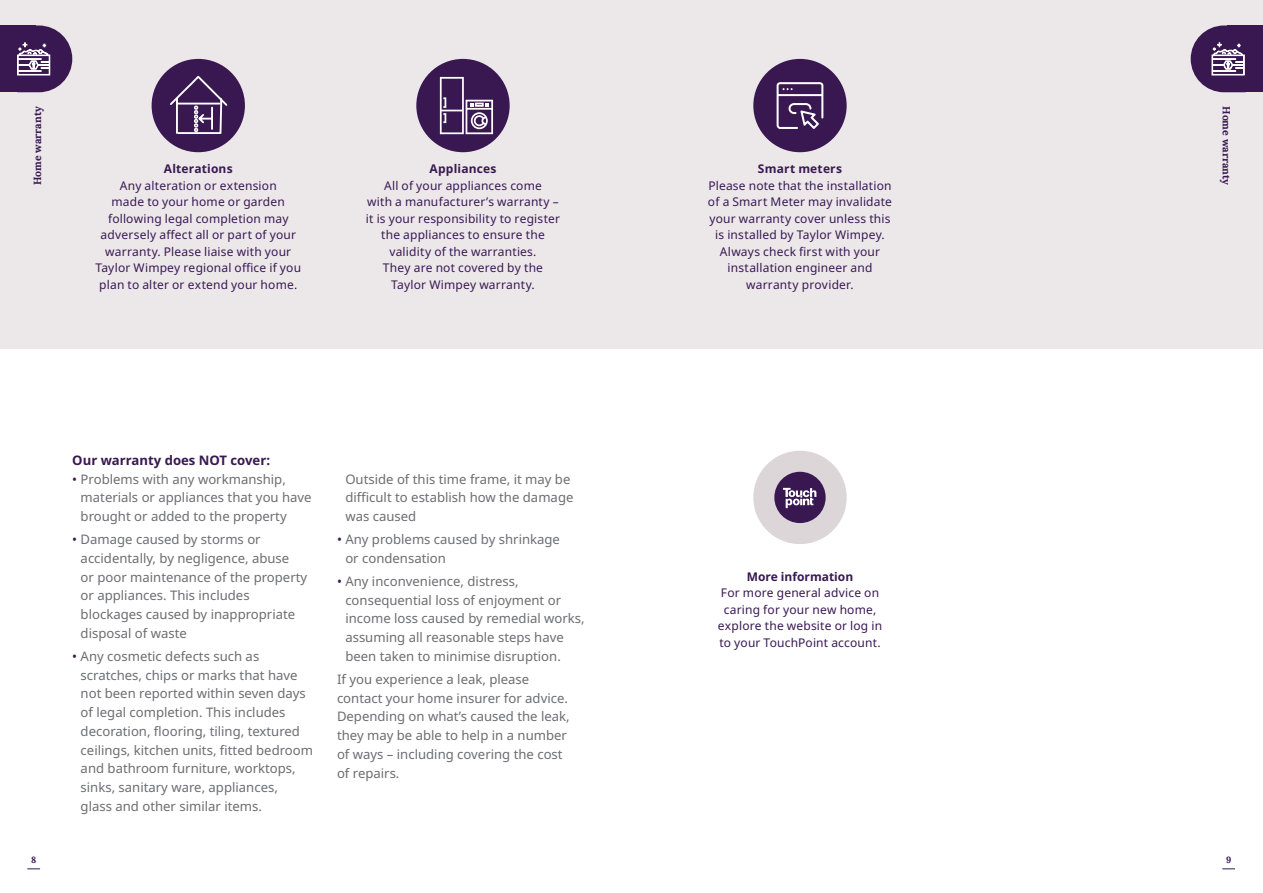
<style>
.page{position:relative;width:1263px;height:893px;background:#fff}
.page>*{position:absolute;margin:0;border:0;box-sizing:border-box;transform-origin:0 0}
.Main_copy_text{font:13.2px/18.8px "Noto Sans";color:#6c6d70}
.Body_copy_sub_heading{font:700 13.2px "Noto Sans";color:#391852}
.Main_copy_text-2{font:12px/16.5px "Noto Sans";letter-spacing:.015em;color:#391852;text-align:center}
.Body_copy_sub_heading-2{font:700 12px "Noto Sans";letter-spacing:.01em;color:#391852}
._1__Location_Header{font:700 10.5px "Lora";color:#391852}
.t1{font:700 9px "Lora";color:#391852}
.s1{color:#391852}
.s2{color:#fff}
</style>
<div class="page">
<div style="left:0;top:0;width:1263px;height:349px;background:#ece8ea"></div>
<div style="left:152px;top:59px;width:93px;height:93px;background:#391852;border-radius:50%"></div>
<svg style="left:170px;top:77px;width:58px;height:57px"></svg>
<div style="left:416px;top:59px;width:94px;height:93px;background:#391852;border-radius:50%"></div>
<div style="left:753px;top:59px;width:94px;height:93px;background:#391852;border-radius:50%"></div>
<svg style="left:440px;top:77px;width:53px;height:57px"></svg>
<svg style="left:777px;top:82px;width:46px;height:47px"></svg>
<div style="left:753px;top:451px;width:94px;height:93px;background:#ddd6d9;border-radius:50%"></div>
<div style="left:774px;top:472px;width:52px;height:51px;background:#391852;border-radius:50%"></div>
<svg style="left:783px;top:488px;width:33px;height:20px"></svg>
<div style="left:0;top:26px;width:36px;height:66px;background:#391852"></div>
<svg style="left:17px;top:26px;width:55px;height:66px"></svg>
<div style="left:1227px;top:26px;width:36px;height:66px;background:#391852"></div>
<svg style="left:1191px;top:26px;width:54px;height:66px"></svg>
<svg style="left:27px;top:868px;width:13px;height:1px"></svg>
<svg style="left:1222px;top:868px;width:13px;height:1px"></svg>
<p class="_1__Location_Header" style="left:29px;top:185px;width:80px;rotate:-90deg">Home warranty</p>
<p class="_1__Location_Header" style="left:1235px;top:106px;width:80px;rotate:90deg">Home warranty</p>
<p class="Body_copy_sub_heading-2" style="left:164px;top:160px;width:70px">Alterations</p>
<p class="Main_copy_text-2" style="left:95px;top:177px;width:207px">Any alteration or extension<br>made to your home or garden following legal completion may adversely affect all or part of your warranty. Please liaise with your<br>Taylor Wimpey regional office if you plan to alter or extend your home.</p>
<p class="Body_copy_sub_heading-2" style="left:430px;top:160px;width:68px">Appliances</p>
<p class="Main_copy_text-2" style="left:366px;top:177px;width:196px">All of your appliances come<br>with a manufacturer’s warranty – it is your responsibility to register the appliances to ensure the validity of the warranties.<br>They are not covered by the<br>Taylor Wimpey warranty.</p>
<p class="Body_copy_sub_heading-2" style="left:758px;top:160px;width:86px">Smart meters</p>
<p class="Main_copy_text-2" style="left:708px;top:177px;width:186px">Please note that the installation of a Smart Meter may invalidate your warranty cover unless this is installed by Taylor Wimpey.<br>Always check first with your installation engineer and warranty provider.</p>
<p class="Body_copy_sub_heading" style="left:72px;top:451px;width:199px">Our warranty does NOT cover:</p>
<p class="Main_copy_text" style="left:81px;top:470px;width:233px;text-indent:-8px"><span class="s1">•</span> Problems with any workmanship, materials or appliances that you have brought or added to the property</p>
<p class="Main_copy_text" style="left:81px;top:530px;width:228px;text-indent:-8px"><span class="s1">•</span> Damage caused by storms or accidentally, by negligence, abuse<br>or poor maintenance of the property or appliances. This includes blockages caused by inappropriate disposal of waste</p>
<p class="Main_copy_text" style="left:81px;top:647px;width:234px;text-indent:-8px"><span class="s1">•</span> Any cosmetic defects such as scratches, chips or marks that have not been reported within seven days of legal completion. This includes decoration, flooring, tiling, textured ceilings, kitchen units, fitted bedroom and bathroom furniture, worktops, sinks, sanitary ware, appliances,<br>glass and other similar items.</p>
<p class="Main_copy_text" style="left:345px;top:470px;width:230px;text-indent:-8px"><span class="s2">•</span> Outside of this time frame, it may be difficult to establish how the damage was caused</p>
<p class="Main_copy_text" style="left:345px;top:530px;width:216px;text-indent:-8px"><span class="s1">•</span> Any problems caused by shrinkage or condensation</p>
<p class="Main_copy_text" style="left:345px;top:572px;width:241px;text-indent:-8px"><span class="s1">•</span> Any inconvenience, distress, consequential loss of enjoyment or income loss caused by remedial works, assuming all reasonable steps have been taken to minimise disruption.</p>
<p class="Main_copy_text" style="left:337px;top:670px;width:234px">If you experience a leak, please contact your home insurer for advice.<br>Depending on what’s caused the leak, they may be able to help in a number of ways – including covering the cost of repairs.</p>
<p class="Body_copy_sub_heading-2" style="left:747px;top:568px;width:108px">More information</p>
<p class="Main_copy_text-2" style="left:718px;top:585px;width:166px">For more general advice on caring for your new home, explore the website or log in to your TouchPoint account.</p>
<p class="t1" style="left:31px;top:852px;width:7px">8</p>
<p class="t1" style="left:1226px;top:852px;width:7px">9</p>
</div>
